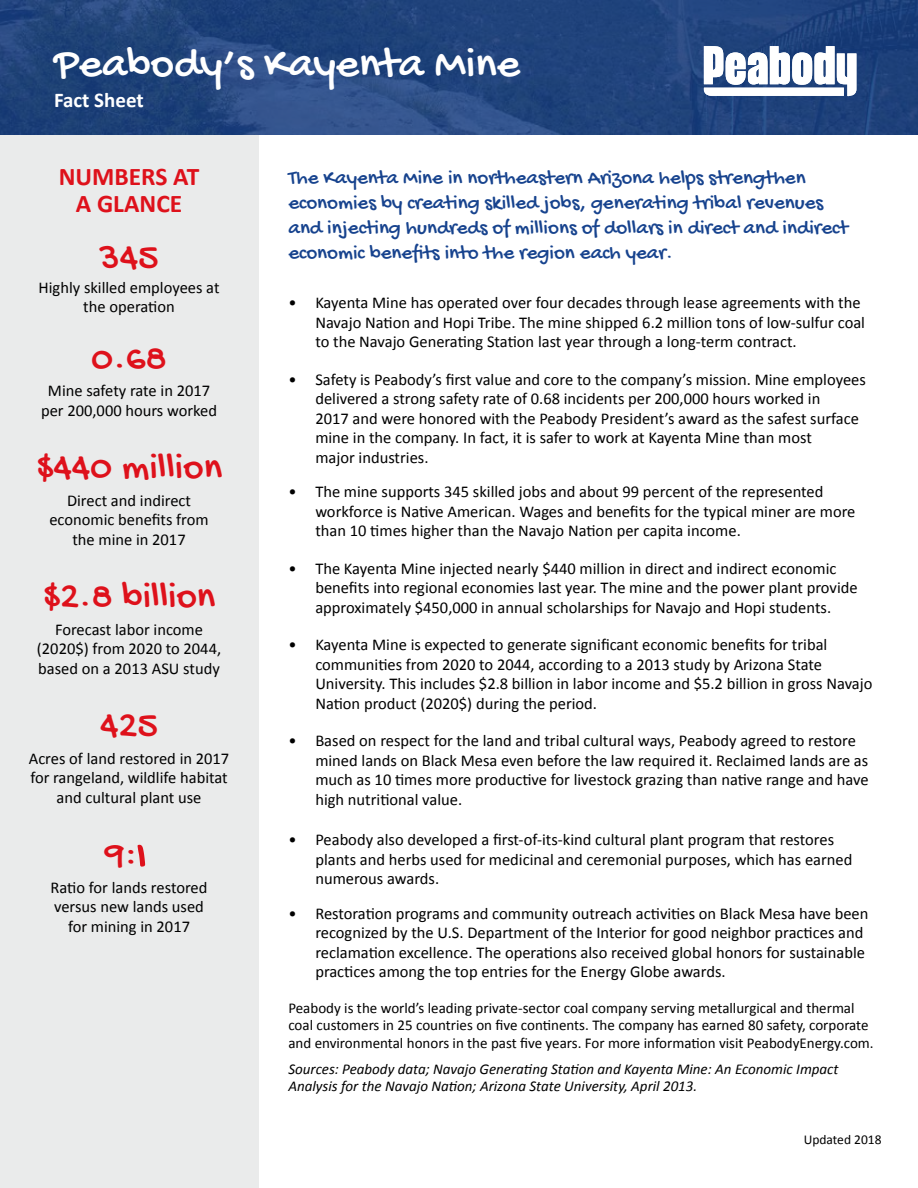
<style>
.page{position:relative;width:918px;height:1188px;background:#fff}
.page>*{position:absolute;margin:0;border:0;box-sizing:border-box;transform-origin:0 0}
.t1{font:45px "Gochi Hand";color:#fff}
.t2{font:39px "Gochi Hand";color:#de111b}
.t3{font:700 25.5px/27px "Calibri";color:#de111b;text-align:center}
.t4{font:21px/25.2px "Gochi Hand";color:#17438e}
.t5{font:700 21px "Calibri";color:#fff}
.t6{font:16.5px/19.5px "Calibri";color:#000}
.t7{font:15px/17.7px "Calibri";color:#000}
.t8{font:italic 15px/17.2px "Calibri";color:#000}
.t9{font:13.5px "Calibri";color:#000}
.s1{color:#eaebeb}
</style>
<div class="page">
<div style="left:0;top:135px;width:258px;height:1053px;background:#eaebeb"></div>
<svg style="left:0;top:0;width:918px;height:135px;background:#22447d"></svg>
<svg style="left:704px;top:46px;width:152px;height:51px"></svg>
<svg style="left:137px;top:845px;width:8px;height:22px"></svg>
<h1 class="t1" style="left:54px;top:41px;width:468px">Peabody’s Kayenta Mine</h1>
<p class="t5" style="left:54px;top:86px;width:91px">Fact Sheet</p>
<h3 class="t3" style="left:59px;top:163px;width:142px">NUMBERS AT<br>A GLANCE</h3>
<p class="t4" style="left:288px;top:166px;width:561px">The Kayenta Mine in northeastern Arizona helps strengthen economies by creating skilled jobs, generating tribal revenues and injecting hundreds of millions of dollars in direct and indirect economic benefits into the region each year.</p>
<p class="t6" style="left:315px;top:293px;width:551px;text-indent:-27px">• Kayenta Mine has operated over four decades through lease agreements with the<br>Navajo Nation and Hopi Tribe. The mine shipped 6.2 million tons of low-sulfur coal to the Navajo Generating Station last year through a long-term contract.</p>
<p class="t6" style="left:315px;top:370px;width:552px;text-indent:-27px">• Safety is Peabody’s first value and core to the company’s mission. Mine employees delivered a strong safety rate of 0.68 incidents per 200,000 hours worked in<br>2017 and were honored with the Peabody President’s award as the safest surface mine in the company. In fact, it is safer to work at Kayenta Mine than most<br>major industries.</p>
<p class="t6" style="left:315px;top:482px;width:542px;text-indent:-27px">• The mine supports 345 skilled jobs and about 99 percent of the represented workforce is Native American. Wages and benefits for the typical miner are more than 10 times higher than the Navajo Nation per capita income.</p>
<p class="t6" style="left:315px;top:559px;width:544px;text-indent:-27px">• The Kayenta Mine injected nearly $440 million in direct and indirect economic benefits into regional economies last year. The mine and the power plant provide approximately $450,000 in annual scholarships for Navajo and Hopi students.</p>
<p class="t6" style="left:315px;top:635px;width:559px;text-indent:-27px">• Kayenta Mine is expected to generate significant economic benefits for tribal communities from 2020 to 2044, according to a 2013 study by Arizona State University. This includes $2.8 billion in labor income and $5.2 billion in gross Navajo Nation product (2020$) during the period.</p>
<p class="t6" style="left:315px;top:731px;width:555px;text-indent:-27px">• Based on respect for the land and tribal cultural ways, Peabody agreed to restore mined lands on Black Mesa even before the law required it. Reclaimed lands are as much as 10 times more productive for livestock grazing than native range and have high nutritional value.</p>
<p class="t6" style="left:315px;top:830px;width:539px;text-indent:-27px">• Peabody also developed a first-of-its-kind cultural plant program that restores plants and herbs used for medicinal and ceremonial purposes, which has earned numerous awards.</p>
<p class="t6" style="left:315px;top:904px;width:555px;text-indent:-27px">• Restoration programs and community outreach activities on Black Mesa have been recognized by the U.S. Department of the Interior for good neighbor practices and reclamation excellence. The operations also received global honors for sustainable practices among the top entries for the Energy Globe awards.</p>
<p class="t7" style="left:288px;top:999px;width:587px">Peabody is the world’s leading private-sector coal company serving metallurgical and thermal coal customers in 25 countries on five continents. The company has earned 80 safety, corporate and environmental honors in the past five years. For more information visit PeabodyEnergy.com.</p>
<p class="t8" style="left:288px;top:1060px;width:552px">Sources: Peabody data; Navajo Generating Station and Kayenta Mine: An Economic Impact<br>Analysis for the Navajo Nation; Arizona State University, April 2013.</p>
<h2 class="t2" style="left:99px;top:237px;width:61px">345</h2>
<p class="t6" style="left:39px;top:278px;width:183px;text-align:center">Highly skilled employees at the operation</p>
<h2 class="t2" style="left:91px;top:338px;width:77px">0.68</h2>
<p class="t6" style="left:41px;top:381px;width:178px;text-align:center">Mine safety rate in 2017 per 200,000 hours worked</p>
<h2 class="t2" style="left:36px;top:447px;width:188px">$440 million</h2>
<p class="t6" style="left:49px;top:491px;width:161px;text-align:center">Direct and indirect economic benefits from the mine in 2017</p>
<h2 class="t2" style="left:43px;top:576px;width:174px">$2.8 billion</h2>
<p class="t6" style="left:37px;top:620px;width:186px;text-align:center">Forecast labor income (2020$) from 2020 to 2044, based on a 2013 ASU study</p>
<h2 class="t2" style="left:100px;top:705px;width:60px">425</h2>
<p class="t6" style="left:29px;top:749px;width:202px;text-align:center">Acres of land restored in 2017 for rangeland, wildlife habitat and cultural plant use</p>
<h2 class="t2" style="left:105px;top:834px;width:49px">9:<span class="s1">1</span></h2>
<p class="t6" style="left:51px;top:878px;width:158px;text-align:center">Ratio for lands restored versus new lands used for mining in 2017</p>
<p class="t9" style="left:804px;top:1131px;width:79px">Updated 2018</p>
</div>
